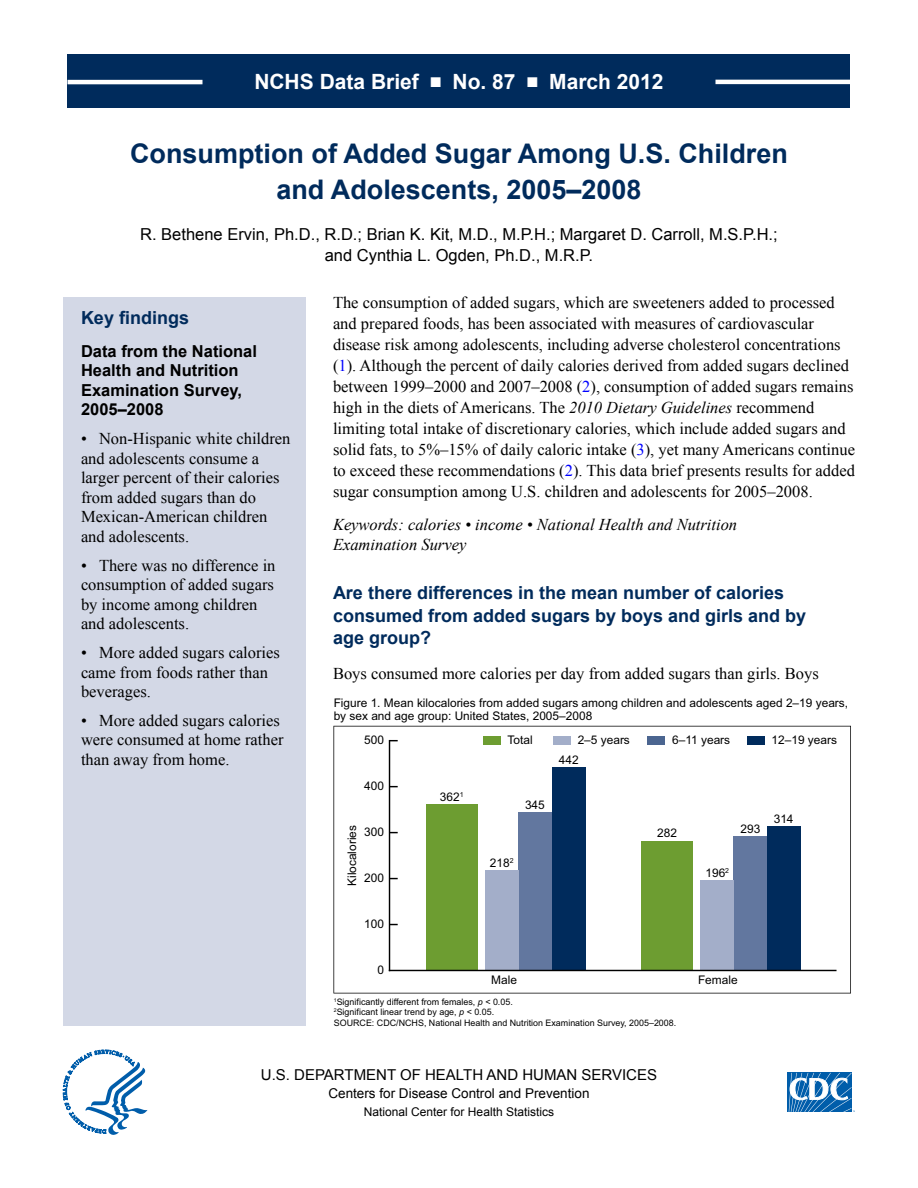
<style>
.page{position:relative;width:918px;height:1188px;background:#fff}
.page>*{position:absolute;margin:0;border:0;box-sizing:border-box;transform-origin:0 0}
.t1{font:700 27px/36px "Arial";color:#002b5c;text-align:center}
.t2{font:700 21px "Arial";color:#fff}
.t3{font:700 18px/22.5px "Arial";color:#002b5c}
.t4{font:16.5px/19.5px "Times New Roman";color:#000}
.t5{font:16.5px/21px "Arial";color:#000;text-align:center}
.t6{font:italic 16.5px/19.5px "Times New Roman";color:#000}
.t7{font:700 16.5px/19.5px "Arial";color:#000}
.t8{font:15px "Arial";color:#000}
.t9{font:13.5px "Arial";color:#000}
.t10{font:12px "Arial";color:#000}
.t11{font:11.85px/13.4px "Arial";color:#000}
.t12{font:8.85px/10.4px "Arial";color:#000}
.s1{color:#00f}
.s2{font-style:italic}
</style>
<div class="page">
<div style="left:68px;top:54px;width:782px;height:54px;background:#002b5c"></div>
<hr style="left:68px;top:80px;width:134px;height:4px;background:#fff">
<hr style="left:716px;top:80px;width:134px;height:4px;background:#fff">
<svg style="left:787px;top:1072px;width:65px;height:1px"></svg>
<div style="left:787px;top:1073px;width:64px;height:39px;background:#005daa"></div>
<svg style="left:789px;top:1073px;width:66px;height:39px"></svg>
<svg style="left:63px;top:1050px;width:84px;height:85px"></svg>
<div style="left:63px;top:297px;width:243px;height:729px;background:#d3d8e6"></div>
<svg style="left:333px;top:726px;width:518px;height:267px"></svg>
<hr style="left:389px;top:741px;width:1px;height:229px;background:#000">
<div style="left:552px;top:767px;width:33px;height:203px;background:#002b5c"></div>
<div style="left:767px;top:826px;width:33px;height:144px;background:#002b5c"></div>
<div style="left:518px;top:812px;width:34px;height:158px;background:#62779f"></div>
<div style="left:733px;top:836px;width:34px;height:134px;background:#62779f"></div>
<div style="left:485px;top:870px;width:33px;height:100px;background:#a3aec9"></div>
<div style="left:700px;top:880px;width:33px;height:90px;background:#a3aec9"></div>
<div style="left:426px;top:804px;width:51px;height:166px;background:#6d9d31"></div>
<div style="left:641px;top:841px;width:51px;height:129px;background:#6d9d31"></div>
<hr style="left:390px;top:970px;width:446px;height:1px;background:#000">
<div style="left:483px;top:736px;width:17px;height:9px;background:#6d9d31"></div>
<div style="left:553px;top:736px;width:18px;height:9px;background:#a3aec9"></div>
<div style="left:647px;top:736px;width:18px;height:9px;background:#4b6590"></div>
<div style="left:748px;top:736px;width:17px;height:9px;background:#002b5c"></div>
<p class="t2" style="left:254px;top:67px;width:411px">NCHS Data Brief ■ No. 87 ■ March 2012</p>
<p class="t1" style="left:130px;top:136px;width:659px">Consumption of Added Sugar Among U.S. Children and Adolescents, 2005–2008</p>
<p class="t5" style="left:140px;top:224px;width:639px">R. Bethene Ervin, Ph.D., R.D.; Brian K. Kit, M.D., M.P.H.; Margaret D. Carroll, M.S.P.H.; and Cynthia L. Ogden, Ph.D., M.R.P.</p>
<p class="t3" style="left:81px;top:307px;width:110px">Key findings</p>
<p class="t7" style="left:81px;top:342px;width:178px">Data from the National<br>Health and Nutrition<br>Examination Survey,<br>2005–2008</p>
<p class="t4" style="left:81px;top:429px;width:211px">• Non-Hispanic white children and adolescents consume a larger percent of their calories from added sugars than do<br>Mexican-American children and adolescents.</p>
<p class="t4" style="left:81px;top:555px;width:196px">• There was no difference in consumption of added sugars by income among children and adolescents.</p>
<p class="t4" style="left:81px;top:642px;width:200px">• More added sugars calories came from foods rather than beverages.</p>
<p class="t4" style="left:81px;top:710px;width:204px">• More added sugars calories were consumed at home rather than away from home.</p>
<p class="t4" style="left:333px;top:292px;width:524px;line-height:21px">The consumption of added sugars, which are sweeteners added to processed and prepared foods, has been associated with measures of cardiovascular disease risk among adolescents, including adverse cholesterol concentrations (<span class="s1">1</span>). Although the percent of daily calories derived from added sugars declined between 1999–2000 and 2007–2008 (<span class="s1">2</span>), consumption of added sugars remains high in the diets of Americans. The <span class="s2">2010 Dietary Guidelines</span> recommend limiting total intake of discretionary calories, which include added sugars and solid fats, to 5%–15% of daily caloric intake (<span class="s1">3</span>), yet many Americans continue to exceed these recommendations (<span class="s1">2</span>). This data brief presents results for added sugar consumption among U.S. children and adolescents for 2005–2008.</p>
<p class="t6" style="left:333px;top:515px;width:406px">Keywords: calories • income • National Health and Nutrition<br>Examination Survey</p>
<p class="t3" style="left:333px;top:582px;width:475px">Are there differences in the mean number of calories consumed from added sugars by boys and girls and by age group?</p>
<p class="t4" style="left:333px;top:663px;width:487px">Boys consumed more calories per day from added sugars than girls. Boys</p>
<p class="t11" style="left:334px;top:696px;width:516px">Figure 1. Mean kilocalories from added sugars among children and adolescents aged 2–19 years, by sex and age group: United States, 2005–2008</p>
<p class="t11" style="left:364px;top:734px;width:21px">500</p>
<p class="t11" style="left:508px;top:734px;width:27px">Total</p>
<p class="t11" style="left:578px;top:734px;width:54px">2–5 years</p>
<p class="t11" style="left:672px;top:734px;width:59px">6–11 years</p>
<p class="t11" style="left:772px;top:734px;width:67px">12–19 years</p>
<p class="t11" style="left:364px;top:780px;width:21px">400</p>
<p class="t11" style="left:345px;top:886px;width:62px;rotate:-90deg">Kilocalories</p>
<p class="t11" style="left:364px;top:825px;width:21px">300</p>
<p class="t11" style="left:364px;top:871px;width:21px">200</p>
<p class="t11" style="left:364px;top:917px;width:21px">100</p>
<p class="t11" style="left:440px;top:790px;width:25px">362<sup>1</sup></p>
<p class="t11" style="left:525px;top:798px;width:21px">345</p>
<p class="t11" style="left:559px;top:754px;width:21px">442</p>
<p class="t11" style="left:490px;top:857px;width:25px">218<sup>2</sup></p>
<p class="t11" style="left:657px;top:827px;width:21px">282</p>
<p class="t11" style="left:740px;top:822px;width:21px">293</p>
<p class="t11" style="left:705px;top:866px;width:25px">196<sup>2</sup></p>
<p class="t11" style="left:774px;top:813px;width:21px">314</p>
<p class="t11" style="left:377px;top:963px;width:8px">0</p>
<p class="t11" style="left:491px;top:974px;width:27px">Male</p>
<p class="t11" style="left:698px;top:974px;width:41px">Female</p>
<p class="t12" style="left:334px;top:997px;width:344px"><sup>1</sup>Significantly different from females, <span class="s2">p</span> &lt; 0.05.<br><sup>2</sup>Significant linear trend by age, <span class="s2">p</span> &lt; 0.05.<br>SOURCE: CDC/NCHS, National Health and Nutrition Examination Survey, 2005–2008.</p>
<p class="t8" style="left:261px;top:1065px;width:398px">U.S. DEPARTMENT OF HEALTH AND HUMAN SERVICES</p>
<p class="t9" style="left:328px;top:1084px;width:263px">Centers for Disease Control and Prevention</p>
<p class="t10" style="left:364px;top:1104px;width:192px">National Center for Health Statistics</p>
</div>
